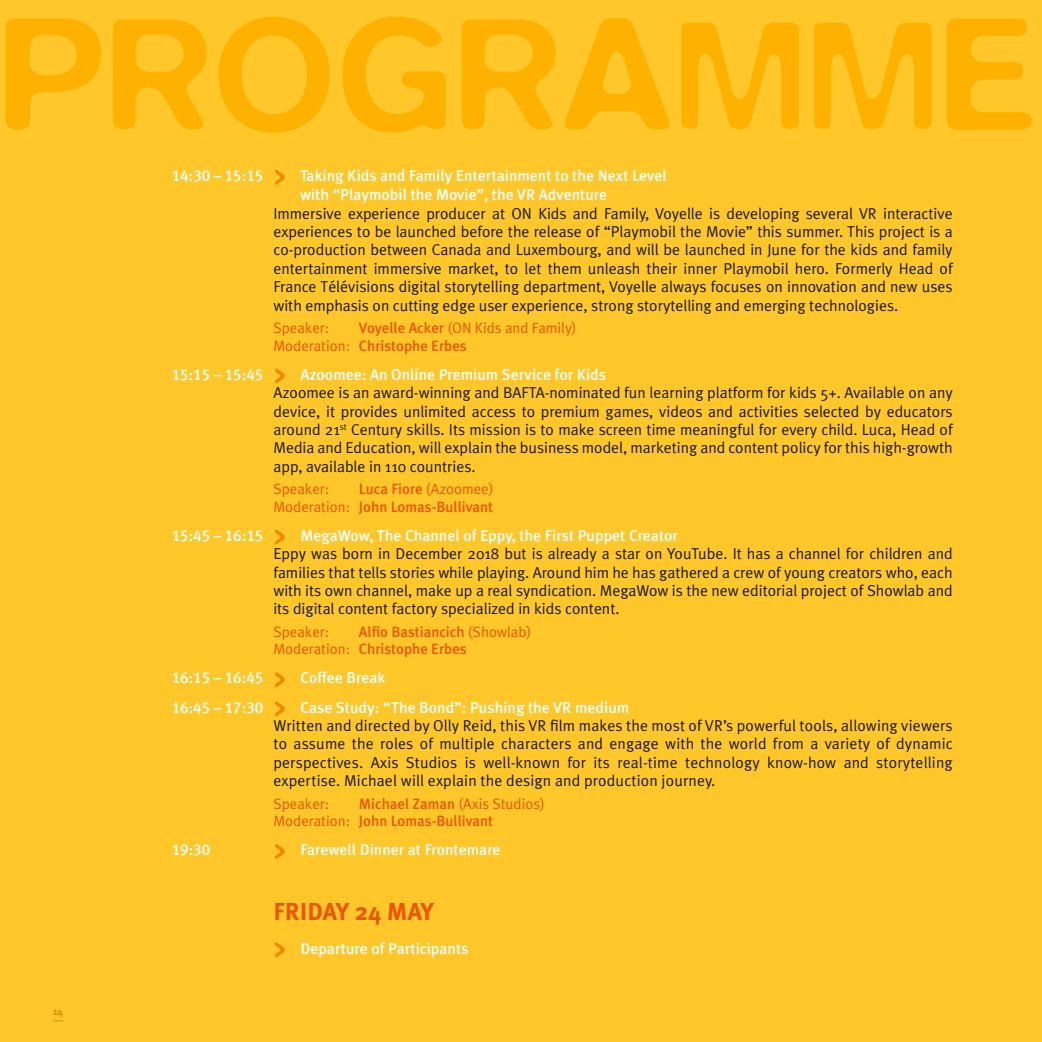
<style>
.page{position:relative;width:1042px;height:1042px;background:#ffc72a}
.page>*{position:absolute;margin:0;border:0;box-sizing:border-box;transform-origin:0 0}
.t1{font:500 163.62px "Blur";letter-spacing:.025em;color:#ffb100}
.t2{font:700 24.5px "Meta Plus";letter-spacing:-.005em;color:#ea5605}
.t3{font:15.75px/18.4px "Meta Plus Normal";color:#181716;text-align:justify}
.t4{font:500 15.75px/19.2px "Meta Plus";color:#fff}
.t5{font:15.75px "Meta Plus Medium Caps";color:#fff}
.t6{font:500 14.88px/17.5px "Meta Plus";color:#ea5605;text-align:right}
.t7{font:14.88px "Meta Plus Normal";color:#ea5605}
.t8{font:700 10.5px "Meta Plus";color:#f18700}
.s1{font-family:"Meta Plus";font-weight:500}
.s2{font-family:"Meta Plus Normal";font-weight:400}
</style>
<div class="page">
<svg style="left:275px;top:170px;width:10px;height:15px"></svg>
<svg style="left:275px;top:368px;width:10px;height:16px"></svg>
<svg style="left:275px;top:529px;width:10px;height:16px"></svg>
<svg style="left:275px;top:672px;width:10px;height:15px"></svg>
<svg style="left:275px;top:701px;width:10px;height:16px"></svg>
<svg style="left:275px;top:844px;width:10px;height:15px"></svg>
<svg style="left:275px;top:942px;width:10px;height:16px"></svg>
<h1 class="t1" style="left:0;top:-21px;width:1035px">PROGRAMME</h1>
<p class="t5" style="left:172px;top:166px;width:93px">14:30 – 15:15</p>
<p class="t4" style="left:300px;top:166px;width:368px">Taking Kids and Family Entertainment to the Next Level with “Playmobil the Movie”, the VR Adventure</p>
<p class="t3" style="left:273px;top:204px;width:681px">Immersive experience producer at ON Kids and Family, Voyelle is developing several VR interactive experiences to be launched before the release of “Playmobil the Movie” this summer. This project is a co-production between Canada and Luxembourg, and will be launched in June for the kids and family entertainment immersive market, to let them unleash their inner Playmobil hero. Formerly Head of France Télévisions digital storytelling department, Voyelle always focuses on innovation and new uses with emphasis on cutting edge user experience, strong storytelling and emerging technologies.</p>
<p class="t7" style="left:273px;top:319px;width:57px">Speaker:</p>
<p class="t7" style="left:359px;top:319px;width:219px"><span class="s1">Voyelle Acker</span> (ON Kids and Family)</p>
<p class="t6" style="left:273px;top:336px;width:195px"><span class="s2">Moderation:</span> Christophe Erbes</p>
<p class="t5" style="left:172px;top:365px;width:93px">15:15 – 15:45</p>
<p class="t4" style="left:300px;top:364px;width:307px">Azoomee: An Online Premium Service for Kids</p>
<p class="t3" style="left:273px;top:383px;width:681px">Azoomee is an award-winning and BAFTA-nominated fun learning platform for kids 5+. Available on any device, it provides unlimited access to premium games, videos and activities selected by educators around 21<sup>st</sup> Century skills. Its mission is to make screen time meaningful for every child. Luca, Head of Media and Education, will explain the business model, marketing and content policy for this high-growth app, available in 110 countries.</p>
<p class="t7" style="left:273px;top:480px;width:57px">Speaker:</p>
<p class="t6" style="left:273px;top:480px;width:222px">Luca Fiore <span class="s2">(Azoomee)<br>Moderation:</span> John Lomas-Bullivant</p>
<p class="t5" style="left:172px;top:526px;width:93px">15:45 – 16:15</p>
<p class="t4" style="left:300px;top:525px;width:379px">MegaWow, The Channel of Eppy, the First Puppet Creator</p>
<p class="t3" style="left:273px;top:544px;width:681px">Eppy was born in December 2018 but is already a star on YouTube. It has a channel for children and families that tells stories while playing. Around him he has gathered a crew of young creators who, each with its own channel, make up a real syndication. MegaWow is the new editorial project of Showlab and its digital content factory specialized in kids content.</p>
<p class="t7" style="left:273px;top:623px;width:57px">Speaker:</p>
<p class="t6" style="left:273px;top:623px;width:259px;text-align:left;text-indent:86px">Alfio Bastiancich <span class="s2">(Showlab)<br>Moderation:</span> Christophe Erbes</p>
<p class="t5" style="left:172px;top:669px;width:93px">16:15 – 16:45</p>
<p class="t4" style="left:300px;top:668px;width:87px">Coffee Break</p>
<p class="t5" style="left:172px;top:698px;width:93px">16:45 – 17:30</p>
<p class="t4" style="left:300px;top:697px;width:330px">Case Study: “The Bond”: Pushing the VR medium</p>
<p class="t3" style="left:273px;top:716px;width:681px">Written and directed by Olly Reid, this VR film makes the most of VR’s powerful tools, allowing viewers to assume the roles of multiple characters and engage with the world from a variety of dynamic perspectives. Axis Studios is well-known for its real-time technology know-how and storytelling expertise. Michael will explain the design and production journey.</p>
<p class="t7" style="left:273px;top:795px;width:57px">Speaker:</p>
<p class="t7" style="left:359px;top:795px;width:187px"><span class="s1">Michael Zaman</span> (Axis Studios)</p>
<p class="t6" style="left:273px;top:812px;width:221px"><span class="s2">Moderation:</span> John Lomas-Bullivant</p>
<p class="t5" style="left:172px;top:841px;width:40px">19:30</p>
<p class="t4" style="left:300px;top:840px;width:202px">Farewell Dinner at Frontemare</p>
<p class="t8" style="left:53px;top:1005px;width:11px">14</p>
<h2 class="t2" style="left:273px;top:897px;width:162px">FRIDAY 24 MAY</h2>
<p class="t4" style="left:300px;top:938px;width:170px">Departure of Participants</p>
</div>
